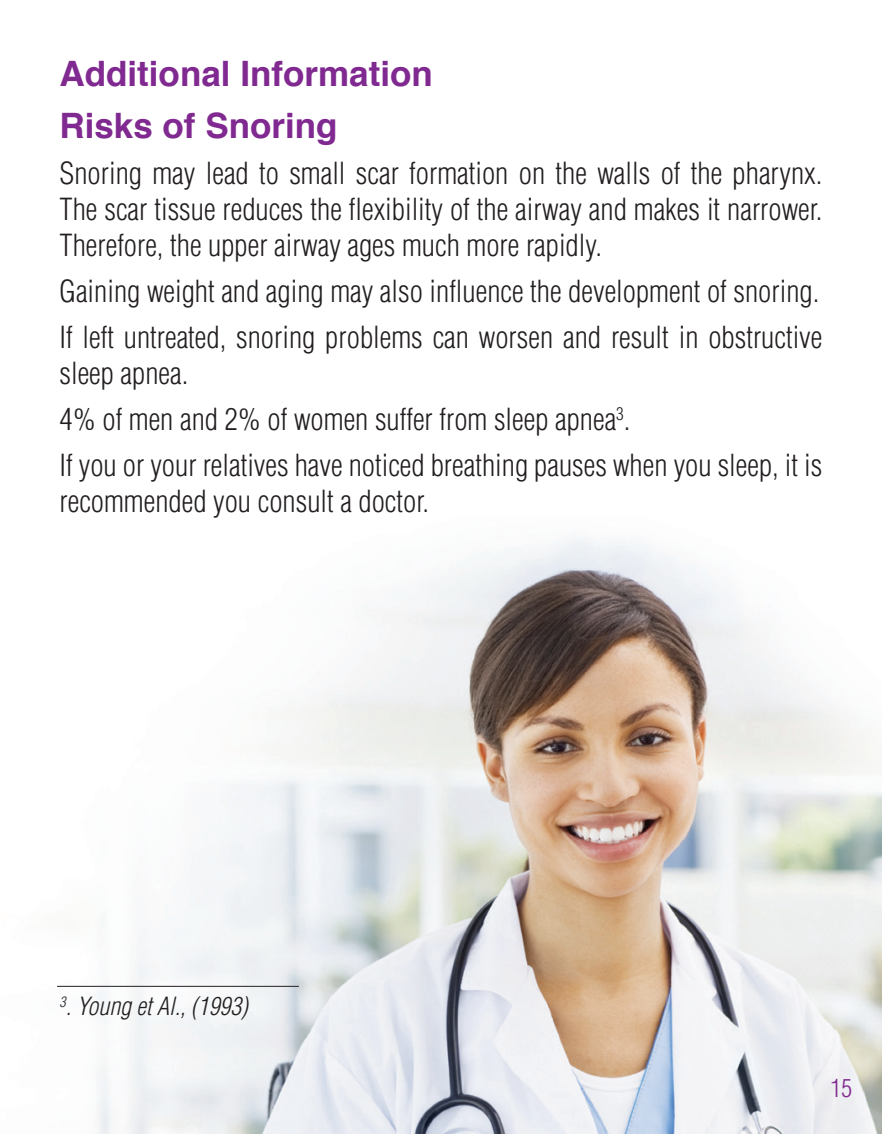
<style>
.page{position:relative;width:882px;height:1134px;background:#fff}
.page>*{position:absolute;margin:0;border:0;box-sizing:border-box;transform-origin:0 0}
.t1{font:700 35px/52.5px "Helvetica";color:#802990}
.t2{font:300 condensed 29.75px/46.2px "Helvetica";color:#231f20}
.t3{font:italic 300 condensed 24.5px "Helvetica";color:#231f20}
.t4{font:300 condensed 24.5px "Helvetica";color:#802990}
</style>
<div class="page">
<img style="left:57px;top:537px;width:825px;height:597px">
<hr style="left:57px;top:986px;width:242px;height:1px;background:#231f20">
<p class="t1" style="left:60px;top:48px;width:375px">Additional Information<br>Risks of Snoring</p>
<p class="t2" style="left:60px;top:156px;width:765px;line-height:35.7px;text-align:justify">Snoring may lead to small scar formation on the walls of the pharynx.<br>The scar tissue reduces the flexibility of the airway and makes it narrower.<br>Therefore, the upper airway ages much more rapidly.</p>
<p class="t2" style="left:60px;top:268px;width:764px">Gaining weight and aging may also influence the development of snoring.<br>If left untreated, snoring problems can worsen and result in obstructive</p>
<p class="t2" style="left:60px;top:350px;width:764px">sleep apnea.<br>4% of men and 2% of women suffer from sleep apnea<sup>3</sup>.<br>If you or your relatives have noticed breathing pauses when you sleep, it is</p>
<p class="t2" style="left:60px;top:478px;width:371px">recommended you consult a doctor.</p>
<p class="t3" style="left:60px;top:991px;width:190px"><sup>3</sup>. Young et Al., (1993)</p>
<p class="t4" style="left:830px;top:1073px;width:23px">15</p>
</div>
